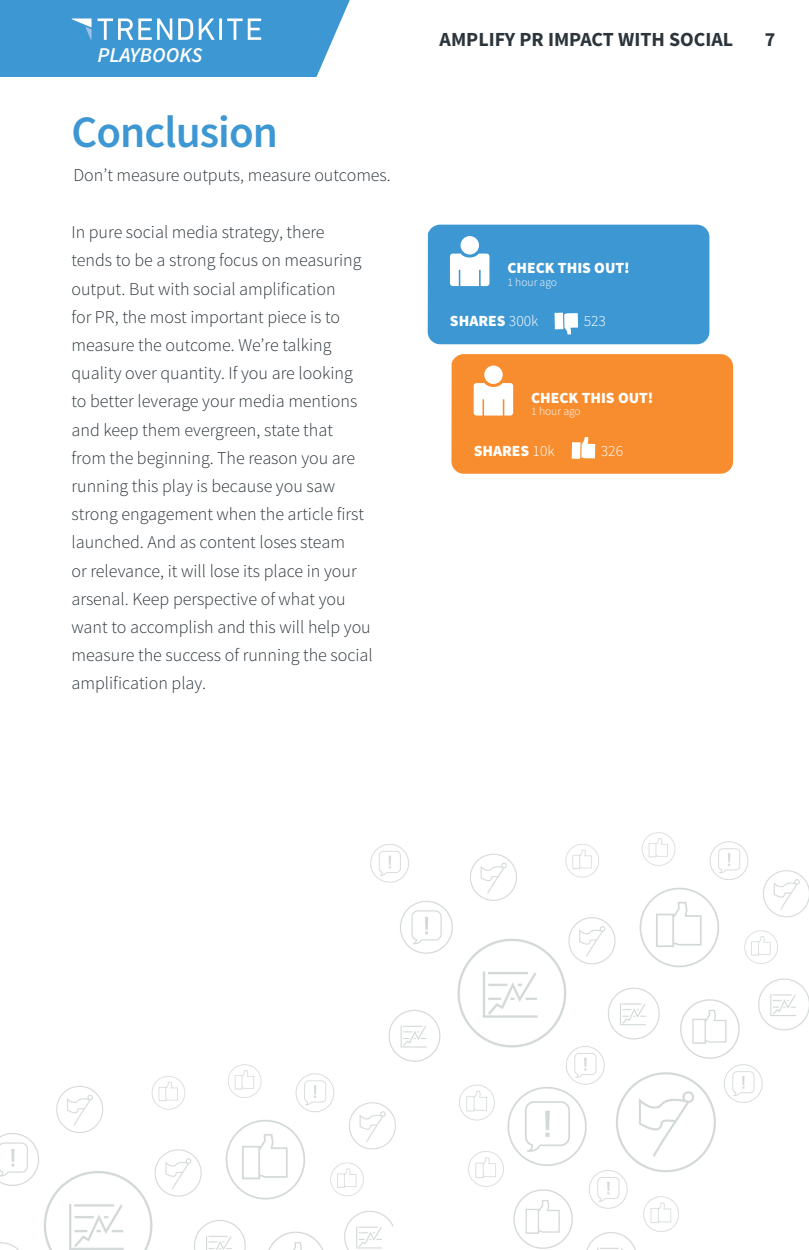
<style>
.page{position:relative;width:809px;height:1250px;background:#fff}
.page>*{position:absolute;margin:0;border:0;box-sizing:border-box;transform-origin:0 0}
.t1{font:600 45px "Source Sans Pro";letter-spacing:-.02em;color:#3d97d3}
.t2{font:italic 600 21px "Source Sans Pro";color:#fff}
.t3{font:700 20px "Source Sans Pro";color:#2c353b}
.t4{font:300 18px/28.2px "Source Sans Pro";color:#2c353b}
.t5{font:900 15.55px "Source Sans Pro";color:#fff}
.t6{font:300 15.55px "Source Sans Pro";color:#fff}
.t7{font:300 11.55px "Source Sans Pro";color:#fff}
.s1{font-weight:300}
</style>
<div class="page">
<img style="left:0;top:1064px;width:360px;height:186px">
<img style="left:360px;top:832px;width:449px;height:418px">
<svg style="left:0;top:0;width:350px;height:77px;background:#4fa0d7"></svg>
<div style="left:428px;top:225px;width:281px;height:119px;background:#3d97d3"></div>
<svg style="left:451px;top:354px;width:282px;height:120px;background:#f7943c"></svg>
<p class="t2" style="left:98px;top:42px;width:106px">PLAYBOOKS</p>
<h1 class="t1" style="left:72px;top:104px;width:208px">Conclusion</h1>
<p class="t4" style="left:73px;top:161px;width:319px">Don’t measure outputs, measure outcomes.</p>
<p class="t4" style="left:72px;top:218px;width:303px">In pure social media strategy, there<br>tends to be a strong focus on measuring output. But with social amplification<br>for PR, the most important piece is to measure the outcome. We’re talking quality over quantity. If you are looking<br>to better leverage your media mentions and keep them evergreen, state that<br>from the beginning. The reason you are running this play is because you saw strong engagement when the article first launched. And as content loses steam<br>or relevance, it will lose its place in your arsenal. Keep perspective of what you want to accomplish and this will help you measure the success of running the social amplification play.</p>
<p class="t3" style="left:440px;top:26px;width:295px">AMPLIFY PR IMPACT WITH SOCIAL</p>
<p class="t3" style="left:765px;top:26px;width:12px">7</p>
<p class="t5" style="left:507px;top:258px;width:124px">CHECK THIS OUT!</p>
<p class="t7" style="left:507px;top:275px;width:51px">1 hour ago</p>
<p class="t5" style="left:450px;top:311px;width:90px">SHARES <span class="s1">300k</span></p>
<p class="t6" style="left:584px;top:312px;width:24px">523</p>
<p class="t5" style="left:531px;top:387px;width:124px">CHECK THIS OUT!</p>
<p class="t7" style="left:531px;top:404px;width:51px">1 hour ago</p>
<p class="t5" style="left:474px;top:441px;width:83px">SHARES <span class="s1">10k</span></p>
<p class="t6" style="left:601px;top:441px;width:24px">326</p>
</div>
